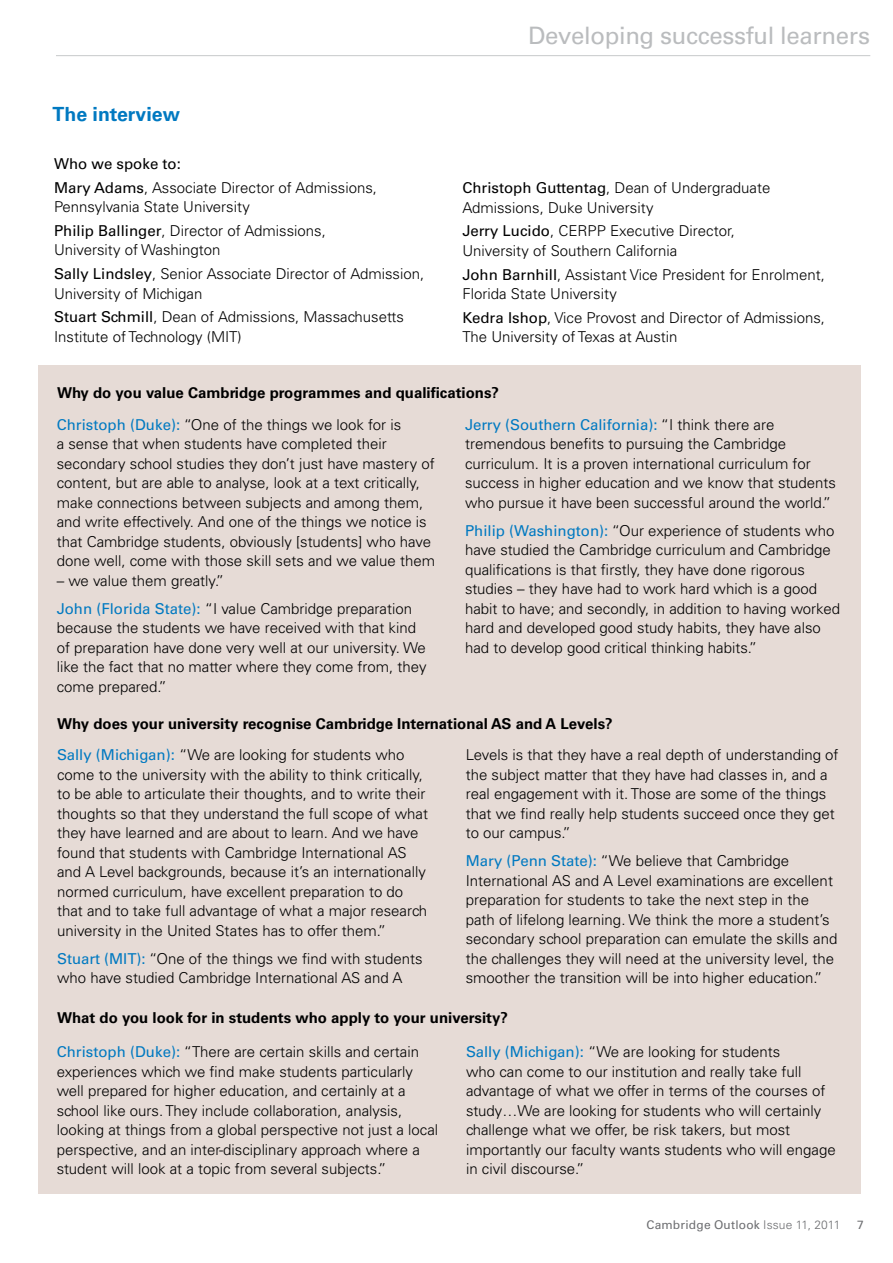
<style>
.page{position:relative;width:893px;height:1263px;background:#fff}
.page>*{position:absolute;margin:0;border:0;box-sizing:border-box;transform-origin:0 0}
.t1{font:24px "Univers";letter-spacing:-.015em;color:#babcbe}
.t2{font:700 19.5px "Univers";color:#0079c1}
.t3{font:300 15px/19.5px "Univers";color:#000}
.t4{font:700 15px/31.8px "Univers";color:#000}
.t5{font:12px "Univers";letter-spacing:.015em;color:#6d6e71}
.s1{font-weight:400}
.s2{font-weight:400;color:#0079c1}
.s3{font-weight:300}
</style>
<div class="page">
<hr style="left:56px;top:55px;width:814px;height:1px;background:#c7c9cb">
<div style="left:38px;top:366px;width:823px;height:828px;background:#e6dbd6"></div>
<p class="t2" style="left:52px;top:103px;width:129px">The interview</p>
<p class="t3" style="left:54px;top:152px;width:325px;line-height:23.7px"><span class="s1">Who we spoke to:<br>Mary Adams</span>, Associate Director of Admissions,</p>
<p class="t3" style="left:54px;top:195px;width:273px;line-height:23.7px">Pennsylvania State University<br><span class="s1">Philip Ballinger</span>, Director of Admissions,</p>
<p class="t3" style="left:54px;top:238px;width:372px;line-height:23.7px">University of Washington<br><span class="s1">Sally Lindsley</span>, Senior Associate Director of Admission,</p>
<p class="t3" style="left:54px;top:282px;width:351px;line-height:23.7px">University of Michigan<br><span class="s1">Stuart Schmill</span>, Dean of Admissions, Massachusetts</p>
<p class="t3" style="left:54px;top:327px;width:189px">Institute of Technology (MIT)</p>
<p class="t1" style="left:528px;top:21px;width:344px">Developing successful learners</p>
<p class="t3" style="left:462px;top:178px;width:310px"><span class="s1">Christoph Guttentag</span>, Dean of Undergraduate<br>Admissions, Duke University</p>
<p class="t3" style="left:462px;top:221px;width:274px"><span class="s1">Jerry Lucido</span>, CERPP Executive Director,<br>University of Southern California</p>
<p class="t3" style="left:462px;top:265px;width:364px"><span class="s1">John Barnhill</span>, Assistant Vice President for Enrolment,<br>Florida State University</p>
<p class="t3" style="left:462px;top:308px;width:364px"><span class="s1">Kedra Ishop</span>, Vice Provost and Director of Admissions,<br>The University of Texas at Austin</p>
<p class="t4" style="left:57px;top:377px;width:444px">Why do you value Cambridge programmes and qualifications?<br><span class="s2">Christoph (Duke):</span> <span class="s3">“One of the things we look for is</span></p>
<p class="t3" style="left:57px;top:434px;width:380px">a sense that when students have completed their secondary school studies they don’t just have mastery of content, but are able to analyse, look at a text critically, make connections between subjects and among them, and write effectively. And one of the things we notice is that Cambridge students, obviously [students] who have done well, come with those skill sets and we value them</p>
<p class="t3" style="left:57px;top:567px;width:357px;line-height:28px">– we value them greatly.”<br><span class="s2">John (Florida State):</span> “I value Cambridge preparation</p>
<p class="t3" style="left:57px;top:618px;width:371px">because the students we have received with that kind of preparation have done very well at our university. We like the fact that no matter where they come from, they come prepared.”</p>
<p class="t3" style="left:465px;top:415px;width:372px"><span class="s2">Jerry (Southern California):</span> “I think there are tremendous benefits to pursuing the Cambridge curriculum. It is a proven international curriculum for success in higher education and we know that students who pursue it have been successful around the world.”</p>
<p class="t3" style="left:465px;top:521px;width:377px"><span class="s2">Philip (Washington):</span> “Our experience of students who have studied the Cambridge curriculum and Cambridge qualifications is that firstly, they have done rigorous studies – they have had to work hard which is a good habit to have; and secondly, in addition to having worked hard and developed good study habits, they have also had to develop good critical thinking habits.”</p>
<p class="t4" style="left:57px;top:708px;width:557px;line-height:31.2px">Why does your university recognise Cambridge International AS and A Levels?<br><span class="s2">Sally (Michigan):</span> <span class="s3">“We are looking for students who</span></p>
<p class="t3" style="left:57px;top:764px;width:372px">come to the university with the ability to think critically, to be able to articulate their thoughts, and to write their thoughts so that they understand the full scope of what they have learned and are about to learn. And we have found that students with Cambridge International AS and A Level backgrounds, because it’s an internationally normed curriculum, have excellent preparation to do that and to take full advantage of what a major research university in the United States has to offer them.”</p>
<p class="t3" style="left:57px;top:948px;width:367px"><span class="s2">Stuart (MIT):</span> “One of the things we find with students who have studied Cambridge International AS and A</p>
<p class="t3" style="left:466px;top:745px;width:374px">Levels is that they have a real depth of understanding of the subject matter that they have had classes in, and a real engagement with it. Those are some of the things that we find really help students succeed once they get to our campus.”</p>
<p class="t3" style="left:466px;top:851px;width:373px"><span class="s2">Mary (Penn State):</span> “We believe that Cambridge International AS and A Level examinations are excellent preparation for students to take the next step in the path of lifelong learning. We think the more a student’s secondary school preparation can emulate the skills and the challenges they will need at the university level, the smoother the transition will be into higher education.”</p>
<p class="t4" style="left:57px;top:1002px;width:452px">What do you look for in students who apply to your university?</p>
<p class="t3" style="left:57px;top:1042px;width:383px"><span class="s2">Christoph (Duke):</span> “There are certain skills and certain experiences which we find make students particularly well prepared for higher education, and certainly at a school like ours. They include collaboration, analysis, looking at things from a global perspective not just a local perspective, and an inter-disciplinary approach where a student will look at a topic from several subjects.”</p>
<p class="t3" style="left:466px;top:1042px;width:371px"><span class="s2">Sally (Michigan):</span> “We are looking for students<br>who can come to our institution and really take full advantage of what we offer in terms of the courses of study…We are looking for students who will certainly challenge what we offer, be risk takers, but most importantly our faculty wants students who will engage in civil discourse.”</p>
<p class="t5" style="left:646px;top:1217px;width:195px">Cambridge Outlook <span class="s3">Issue 11, 2011</span></p>
<p class="t5" style="left:857px;top:1217px;width:8px">7</p>
</div>
